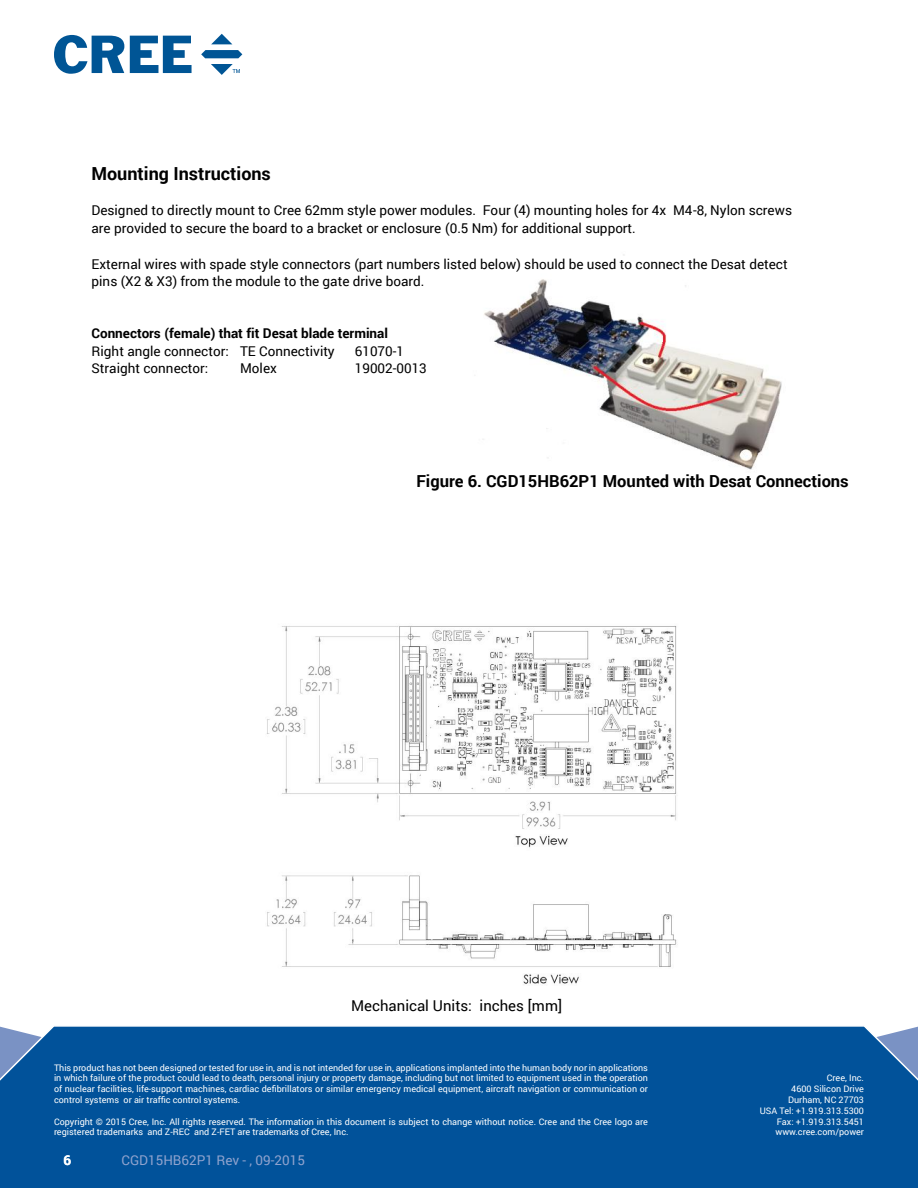
<style>
.page{position:relative;width:918px;height:1188px;background:#fff}
.page>*{position:absolute;margin:0;border:0;box-sizing:border-box;transform-origin:0 0}
.t1{font:700 18px "Roboto";color:#000}
.t2{font:700 16.5px "Roboto";color:#000}
.t3{font:15px "Roboto";color:#000}
.t4{font:13.5px/17.9px "Roboto";color:#000}
.t5{font:700 13.5px/17.9px "Roboto";color:#000}
.t6{font:13.5px "Roboto";color:#90a3ce}
.t7{font:700 13.5px "Roboto";color:#fff}
.t8{font:9px/10.8px "Roboto";color:#fff;text-align:justify}
.s1{font-weight:400}
</style>
<div class="page">
<div style="left:0;top:1026px;width:918px;height:162px;background:#01529a"></div>
<svg style="left:54px;top:35px;width:70px;height:39px"></svg>
<svg style="left:130px;top:36px;width:62px;height:37px"></svg>
<svg style="left:211px;top:34px;width:21px;height:10px"></svg>
<svg style="left:201px;top:50px;width:41px;height:8px"></svg>
<svg style="left:211px;top:64px;width:29px;height:10px"></svg>
<img style="left:267px;top:626px;width:411px;height:358px">
<img style="left:483px;top:254px;width:299px;height:216px">
<p class="t1" style="left:92px;top:161px;width:181px">Mounting Instructions</p>
<p class="t4" style="left:92px;top:201px;width:702px">Designed to directly mount to Cree 62mm style power modules. Four (4) mounting holes for 4x M4-8, Nylon screws are provided to secure the board to a bracket or enclosure (0.5 Nm) for additional support.</p>
<p class="t4" style="left:92px;top:255px;width:698px">External wires with spade style connectors (part numbers listed below) should be used to connect the Desat detect pins (X2 &amp; X3) from the module to the gate drive board.</p>
<p class="t5" style="left:92px;top:324px;width:298px">Connectors (female) that fit Desat blade terminal<br><span class="s1">Right angle connector: TE Connectivity</span></p>
<p class="t4" style="left:355px;top:341px;width:51px">61070-1</p>
<p class="t4" style="left:92px;top:359px;width:118px">Straight connector:</p>
<p class="t4" style="left:240px;top:359px;width:39px">Molex</p>
<p class="t4" style="left:355px;top:359px;width:74px">19002-0013</p>
<p class="t2" style="left:416px;top:470px;width:434px">Figure 6. CGD15HB62P1 Mounted with Desat Connections</p>
<p class="t3" style="left:351px;top:995px;width:213px">Mechanical Units: inches [mm]</p>
<p class="t8" style="left:54px;top:1062px;width:595px">This product has not been designed or tested for use in, and is not intended for use in, applications implanted into the human body nor in applications in which failure of the product could lead to death, personal injury or property damage, including but not limited to equipment used in the operation of nuclear facilities, life-support machines, cardiac defibrillators or similar emergency medical equipment, aircraft navigation or communication or control systems or air traffic control systems.</p>
<p class="t8" style="left:54px;top:1116px;width:596px">Copyright © 2015 Cree, Inc. All rights reserved. The information in this document is subject to change without notice. Cree and the Cree logo are registered trademarks and Z-REC and Z-FET are trademarks of Cree, Inc.</p>
<h3 class="t6" style="left:122px;top:1150px;width:185px">CGD15HB62P1 Rev - , 09-2015</h3>
<p class="t7" style="left:64px;top:1150px;width:9px">6</p>
<p class="t8" style="left:760px;top:1073px;width:106px;text-align:right">Cree, Inc.<br>4600 Silicon Drive<br>Durham, NC 27703<br>USA Tel: +1.919.313.5300<br>Fax: +1.919.313.5451 www.cree.com/power</p>
</div>
